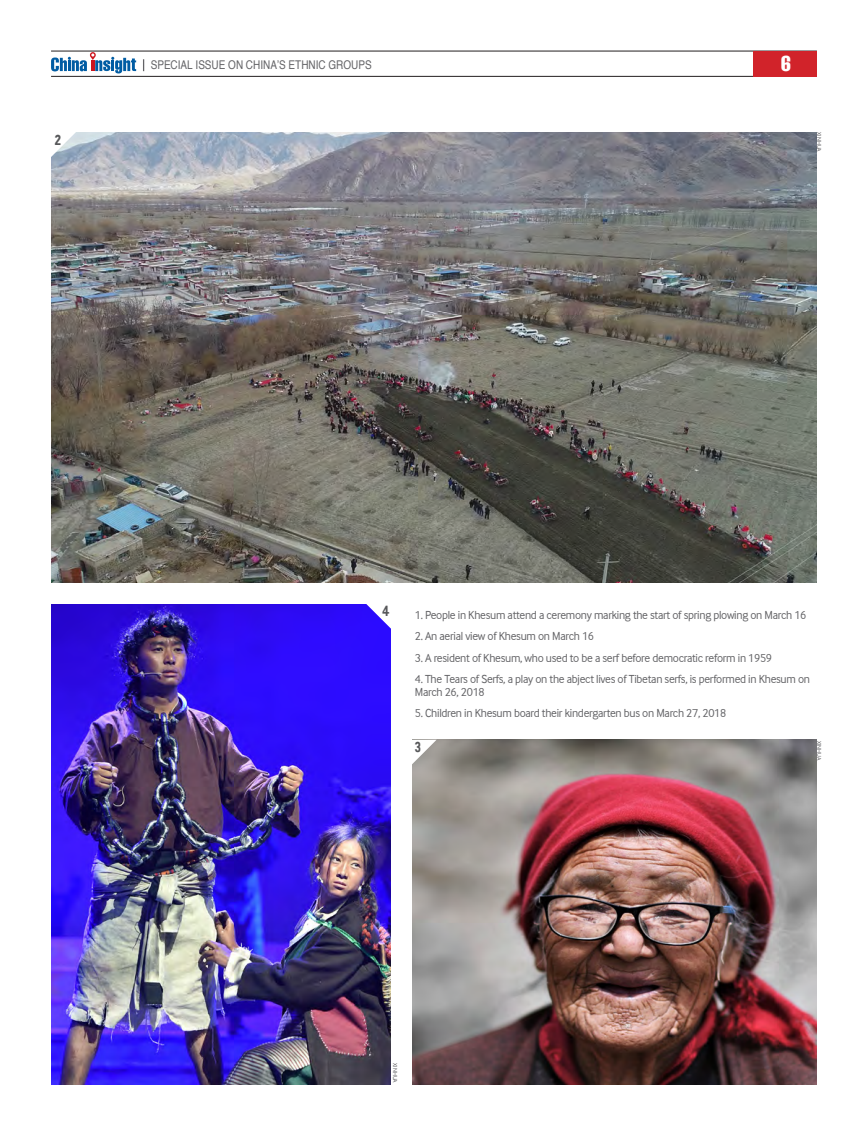
<style>
.page{position:relative;width:868px;height:1136px;background:#fff}
.page>*{position:absolute;margin:0;border:0;box-sizing:border-box;transform-origin:0 0}
.t1{font:extra-condensed 21px "Helvetica";color:#fff}
.副标题1{font:15px "Van Condensed LF Bold";color:#57585a;scale:.85 1}
.图说{font:12px/12.8px "Inter Face Da Ma";letter-spacing:-.025em;color:#636366;scale:.95 1}
.t2{font:12px "Helvetica";color:#636366;scale:.83 1}
.图作{font:6px "Inter Face Da Ma";color:#636366}
</style>
<div class="page">
<hr style="left:51px;top:51px;width:765px;height:1px;background:#231f20">
<hr style="left:51px;top:76px;width:765px;height:1px;background:#231f20">
<div style="left:753px;top:51px;width:63px;height:26px;background:#d1232a"></div>
<svg style="left:143px;top:59px;width:1px;height:12px"></svg>
<svg style="left:51px;top:52px;width:85px;height:21px"></svg>
<img style="left:52px;top:132px;width:764px;height:450px">
<img style="left:412px;top:739px;width:404px;height:345px">
<img style="left:51px;top:604px;width:339px;height:480px">
<svg style="left:51px;top:132px;width:26px;height:25px"></svg>
<svg style="left:365px;top:604px;width:26px;height:25px"></svg>
<svg style="left:412px;top:739px;width:24px;height:26px"></svg>
<p class="副标题1" style="left:54px;top:130px;width:10px">2</p>
<p class="t2" style="left:151px;top:56px;width:268px">SPECIAL ISSUE ON CHINA’S ETHNIC GROUPS</p>
<h1 class="t1" style="left:781px;top:52px;width:11px">6</h1>
<p class="图作" style="left:822px;top:132px;width:21px;rotate:90deg">XINHUA</p>
<p class="副标题1" style="left:381px;top:601px;width:11px">4</p>
<p class="图说" style="left:415px;top:608px;width:413px">1. People in Khesum attend a ceremony marking the start of spring plowing on March 16</p>
<p class="图说" style="left:415px;top:630px;width:190px">2. An aerial view of Khesum on March 16</p>
<p class="图说" style="left:415px;top:651px;width:377px">3. A resident of Khesum, who used to be a serf before democratic reform in 1959</p>
<p class="图说" style="left:415px;top:672px;width:417px">4. The Tears of Serfs, a play on the abject lives of Tibetan serfs, is performed in Khesum on<br>March 26, 2018</p>
<p class="图说" style="left:415px;top:706px;width:329px">5. Children in Khesum board their kindergarten bus on March 27, 2018</p>
<p class="副标题1" style="left:414px;top:737px;width:9px">3</p>
<p class="图作" style="left:822px;top:740px;width:21px;rotate:90deg">XINHUA</p>
<p class="图作" style="left:398px;top:1062px;width:21px;rotate:90deg">XINHUA</p>
</div>
